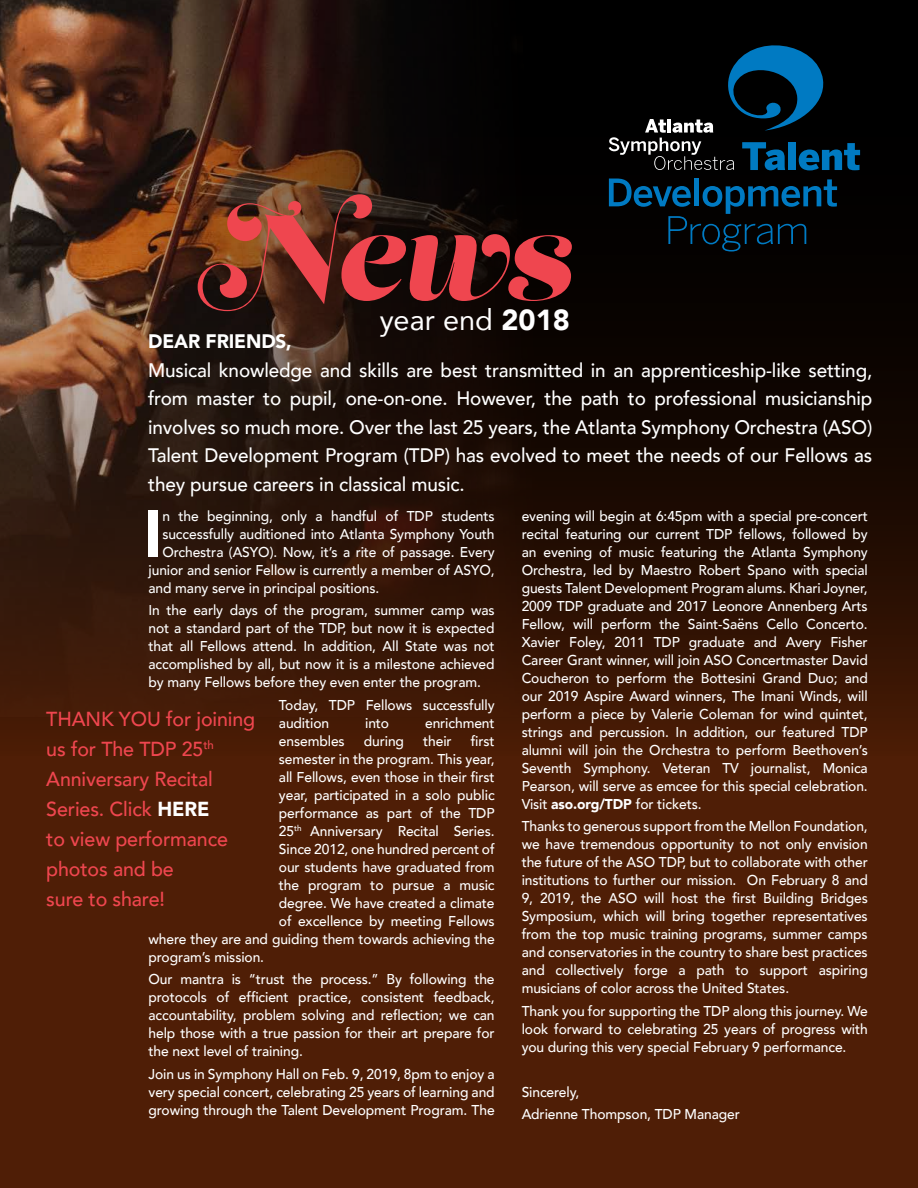
<style>
.page{position:relative;width:918px;height:1188px;background:#4f1e06}
.page>*{position:absolute;margin:0;border:0;box-sizing:border-box;transform-origin:0 0}
.t1{font:122.25px "Lust Script";color:#ef464f}
.t2{font:900 65.1px "Avenir";color:#fff}
.t3{font:28.95px "Avenir";color:#fff}
.t4{font:500 20.25px/30px "Avenir";letter-spacing:-.005em;color:#ef464f}
.t5{font:500 19.5px/28.5px "Avenir";letter-spacing:-.005em;color:#fff;text-align:justify}
.t6{font:900 19.5px "Avenir";letter-spacing:-.005em;color:#fff}
.t7{font:500 14.25px/18px "Avenir";letter-spacing:-.005em;color:#fff;text-align:justify}
.s1{font-weight:900}
.s2{font-weight:900;color:#fff}
</style>
<div class="page">
<div style="left:0;top:0;width:918px;height:756px;background:#461b05"></div>
<img style="left:0;top:0;width:918px;height:691px">
<svg style="left:609px;top:31px;width:251px;height:139px;background:#081b25"></svg>
<svg style="left:609px;top:179px;width:228px;height:73px;background:#021826"></svg>
<h1 class="t1" style="left:198px;top:177px;width:376px">News</h1>
<h3 class="t3" style="left:380px;top:296px;width:192px">year end <span class="s1">2018</span></h3>
<h3 class="t6" style="left:148px;top:325px;width:145px">DEAR FRIENDS,</h3>
<p class="t5" style="left:148px;top:355px;width:726px">Musical knowledge and skills are best transmitted in an apprenticeship-like setting, from master to pupil, one-on-one. However, the path to professional musicianship involves so much more. Over the last 25 years, the Atlanta Symphony Orchestra (ASO)<br>Talent Development Program (TDP) has evolved to meet the needs of our Fellows as they pursue careers in classical music.</p>
<h2 class="t2" style="left:144px;top:478px;width:20px">I</h2>
<p class="t7" style="left:162px;top:506px;width:334px">n the beginning, only a handful of TDP students</p>
<p class="t7" style="left:522px;top:506px;width:348px">evening will begin at 6:45pm with a special pre-concert recital featuring our current TDP fellows, followed by an evening of music featuring the Atlanta Symphony Orchestra, led by Maestro Robert Spano with special guests Talent Development Program alums. Khari Joyner, 2009 TDP graduate and 2017 Leonore Annenberg Arts Fellow, will perform the Saint-Saëns Cello Concerto.<br>Xavier Foley, 2011 TDP graduate and Avery Fisher Career Grant winner, will join ASO Concertmaster David Coucheron to perform the Bottesini Grand Duo; and our 2019 Aspire Award winners, The Imani Winds, will perform a piece by Valerie Coleman for wind quintet, strings and percussion. In addition, our featured TDP alumni will join the Orchestra to perform Beethoven’s Seventh Symphony. Veteran TV journalist, Monica Pearson, will serve as emcee for this special celebration.<br>Visit <span class="s1">aso.org/TDP</span> for tickets.</p>
<p class="t7" style="left:522px;top:817px;width:348px">Thanks to generous support from the Mellon Foundation, we have tremendous opportunity to not only envision the future of the ASO TDP, but to collaborate with other institutions to further our mission. On February 8 and 9, 2019, the ASO will host the first Building Bridges Symposium, which will bring together representatives from the top music training programs, summer camps and conservatories in the country to share best practices and collectively forge a path to support aspiring musicians of color across the United States.</p>
<p class="t7" style="left:522px;top:1001px;width:348px">Thank you for supporting the TDP along this journey. We look forward to celebrating 25 years of progress with you during this very special February 9 performance.</p>
<p class="t7" style="left:522px;top:1080px;width:220px;line-height:22.5px">Sincerely,<br>Adrienne Thompson, TDP Manager</p>
<p class="t7" style="left:162px;top:524px;width:334px">successfully auditioned into Atlanta Symphony Youth</p>
<p class="t7" style="left:162px;top:542px;width:334px">Orchestra (ASYO). Now, it’s a rite of passage. Every</p>
<p class="t7" style="left:149px;top:560px;width:348px">junior and senior Fellow is currently a member of ASYO,</p>
<p class="t7" style="left:149px;top:578px;width:232px">and many serve in principal positions.</p>
<p class="t7" style="left:149px;top:601px;width:348px">In the early days of the program, summer camp was not a standard part of the TDP, but now it is expected that all Fellows attend. In addition, All State was not accomplished by all, but now it is a milestone achieved by many Fellows before they even enter the program.</p>
<p class="t7" style="left:279px;top:695px;width:217px">Today, TDP Fellows successfully audition</p>
<h3 class="t4" style="left:46px;top:703px;width:210px">THANK YOU for joining us for The TDP 25<sup>th<br></sup>Anniversary Recital<br>Series. Click <span class="s2">HERE<br></span>to view performance photos and be<br>sure to share!</h3>
<p class="t7" style="left:365px;top:713px;width:26px">into</p>
<p class="t7" style="left:425px;top:713px;width:71px">enrichment</p>
<p class="t7" style="left:279px;top:731px;width:67px">ensembles</p>
<p class="t7" style="left:364px;top:731px;width:42px">during</p>
<p class="t7" style="left:423px;top:731px;width:30px">their</p>
<p class="t7" style="left:471px;top:731px;width:25px">first</p>
<p class="t7" style="left:279px;top:749px;width:217px">semester in the program. This year,</p>
<p class="t7" style="left:279px;top:767px;width:217px">all Fellows, even those in their first</p>
<p class="t7" style="left:279px;top:785px;width:217px">year, participated in a solo public</p>
<p class="t7" style="left:279px;top:803px;width:217px">performance as part of the TDP</p>
<p class="t7" style="left:279px;top:821px;width:217px">25<sup>th</sup> Anniversary Recital Series.</p>
<p class="t7" style="left:279px;top:839px;width:217px">Since 2012, one hundred percent of</p>
<p class="t7" style="left:279px;top:857px;width:217px">our students have graduated from</p>
<p class="t7" style="left:279px;top:875px;width:217px">the program to pursue a music</p>
<p class="t7" style="left:279px;top:893px;width:217px">degree. We have created a climate</p>
<p class="t7" style="left:279px;top:911px;width:217px">of excellence by meeting Fellows</p>
<p class="t7" style="left:149px;top:929px;width:348px">where they are and guiding them towards achieving the</p>
<p class="t7" style="left:149px;top:947px;width:117px">program’s mission.</p>
<p class="t7" style="left:149px;top:970px;width:348px">Our mantra is “trust the process.” By following the protocols of efficient practice, consistent feedback, accountability, problem solving and reflection; we can help those with a true passion for their art prepare for the next level of training.</p>
<p class="t7" style="left:149px;top:1064px;width:348px">Join us in Symphony Hall on Feb. 9, 2019, 8pm to enjoy a very special concert, celebrating 25 years of learning and growing through the Talent Development Program. The</p>
</div>
